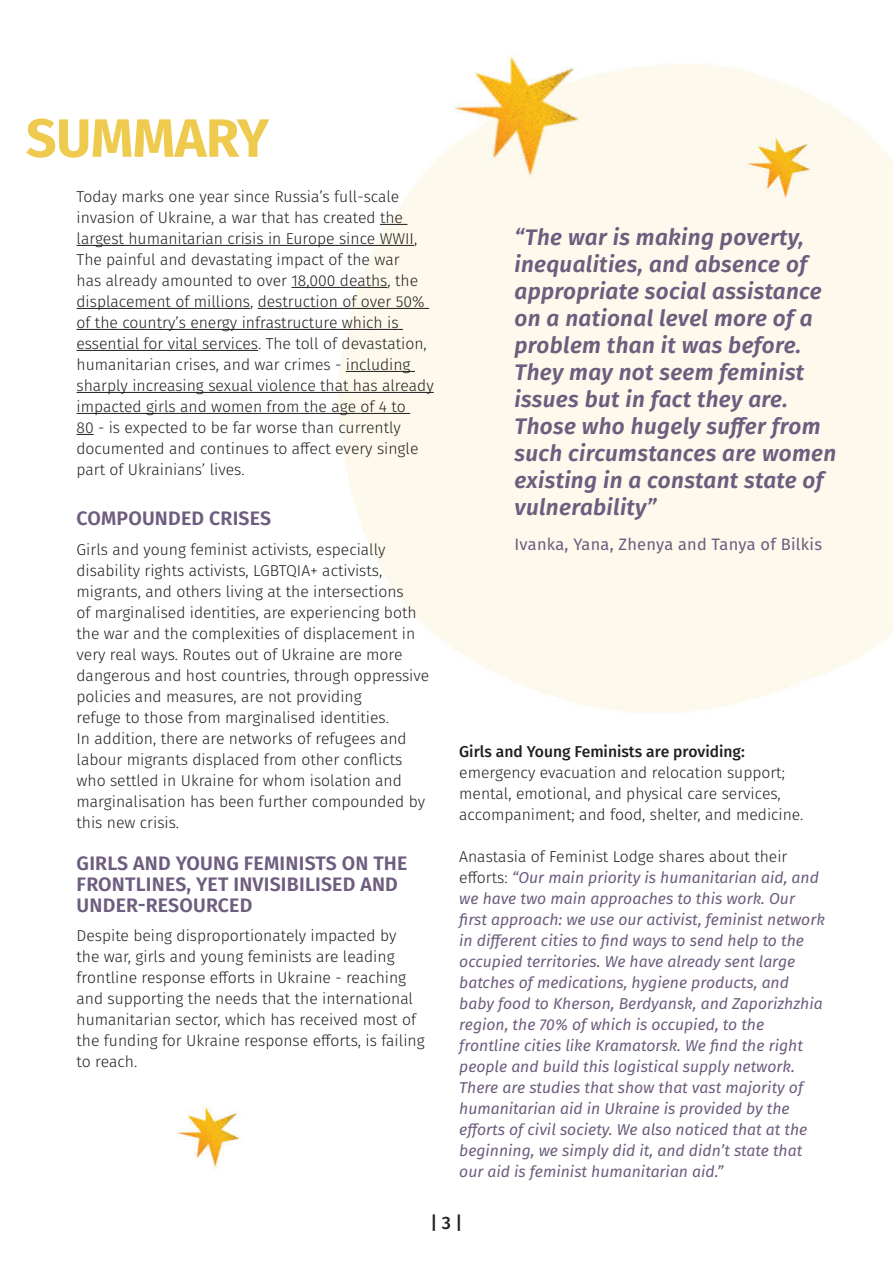
<style>
.page{position:relative;width:893px;height:1263px;background:#fff}
.page>*{position:absolute;margin:0;border:0;box-sizing:border-box;transform-origin:0 0}
._4__Headline__main_5{font:700 54px "Fira Sans";letter-spacing:-.01em;color:#eeca4e}
._5__Pull_Quote__15pt{font:italic 600 22.5px/27px "Fira Sans";letter-spacing:.015em;color:#6d5d7e}
._4__SUB-HEADLINE__16{font:600 19.5px/21px "Fira Sans";letter-spacing:.01em;color:#6d5d7e}
.t1{font:500 18px "Fira Sans";color:#231f20}
._5__Pull_Quote__15pt-2{font:16.5px "Fira Sans";letter-spacing:.015em;color:#6d5d7e}
._1__Body_Text__main{font:300 15.75px/21px "Fira Sans";color:#231f20}
._1__Body_Text__main-2{font:italic 15.75px/21px "Fira Sans";color:#6d5d7e}
.s1{font-weight:500}
.s2{font-weight:300;font-style:normal;color:#231f20}
</style>
<div class="page">
<img style="left:76px;top:54px;width:817px;height:1116px">
<svg style="left:380px;top:224px;width:27px;height:1px"></svg>
<hr style="left:77px;top:245px;width:337px;height:1px;background:#231f20">
<hr style="left:291px;top:287px;width:96px;height:1px;background:#231f20">
<hr style="left:77px;top:308px;width:173px;height:1px;background:#231f20">
<hr style="left:258px;top:308px;width:171px;height:1px;background:#231f20">
<hr style="left:77px;top:329px;width:326px;height:1px;background:#231f20">
<hr style="left:77px;top:350px;width:181px;height:1px;background:#231f20">
<hr style="left:346px;top:371px;width:69px;height:1px;background:#231f20">
<hr style="left:77px;top:392px;width:357px;height:1px;background:#231f20">
<hr style="left:77px;top:413px;width:333px;height:1px;background:#231f20">
<svg style="left:77px;top:434px;width:17px;height:1px"></svg>
<p class="_4__Headline__main_5" style="left:26px;top:93px;width:245px">SUMMARY</p>
<p class="_1__Body_Text__main" style="left:77px;top:186px;width:359px">Today marks one year since Russia’s full-scale invasion of Ukraine, a war that has created the largest humanitarian crisis in Europe since WWII, The painful and devastating impact of the war<br>has already amounted to over 18,000 deaths, the displacement of millions, destruction of over 50% of the country’s energy infrastructure which is essential for vital services. The toll of devastation, humanitarian crises, and war crimes - including sharply increasing sexual violence that has already impacted girls and women from the age of 4 to<br>80 - is expected to be far worse than currently documented and continues to affect every single part of Ukrainians’ lives.</p>
<p class="_4__SUB-HEADLINE__16" style="left:77px;top:507px;width:196px">COMPOUNDED CRISES</p>
<p class="_1__Body_Text__main" style="left:77px;top:539px;width:354px">Girls and young feminist activists, especially disability rights activists, LGBTQIA+ activists, migrants, and others living at the intersections<br>of marginalised identities, are experiencing both the war and the complexities of displacement in very real ways. Routes out of Ukraine are more dangerous and host countries, through oppressive policies and measures, are not providing<br>refuge to those from marginalised identities.<br>In addition, there are networks of refugees and labour migrants displaced from other conflicts who settled in Ukraine for whom isolation and marginalisation has been further compounded by this new crisis.</p>
<p class="_4__SUB-HEADLINE__16" style="left:77px;top:851px;width:332px">GIRLS AND YOUNG FEMINISTS ON THE<br>FRONTLINES, YET INVISIBILISED AND<br>UNDER-RESOURCED</p>
<p class="_1__Body_Text__main" style="left:77px;top:925px;width:350px">Despite being disproportionately impacted by<br>the war, girls and young feminists are leading frontline response efforts in Ukraine - reaching and supporting the needs that the international humanitarian sector, which has received most of the funding for Ukraine response efforts, is failing to reach.</p>
<p class="_5__Pull_Quote__15pt" style="left:514px;top:222px;width:323px">“The war is making poverty, inequalities, and absence of appropriate social assistance on a national level more of a problem than it was before.<br>They may not seem feminist issues but in fact they are.<br>Those who hugely suffer from such circumstances are women existing in a constant state of vulnerability”</p>
<p class="_5__Pull_Quote__15pt-2" style="left:514px;top:532px;width:309px">Ivanka, Yana, Zhenya and Tanya of Bilkis</p>
<p class="_1__Body_Text__main" style="left:459px;top:741px;width:346px"><span class="s1">Girls and Young Feminists are providing: </span>emergency evacuation and relocation support; mental, emotional, and physical care services, accompaniment; and food, shelter, and medicine.</p>
<p class="_1__Body_Text__main-2" style="left:459px;top:846px;width:367px"><span class="s2">Anastasia of Feminist Lodge shares about their efforts:</span> “Our main priority is humanitarian aid, and we have two main approaches to this work. Our first approach: we use our activist, feminist network in different cities to find ways to send help to the occupied territories. We have already sent large batches of medications, hygiene products, and baby food to Kherson, Berdyansk, and Zaporizhzhia region, the 70% of which is occupied, to the frontline cities like Kramatorsk. We find the right people and build this logistical supply network.<br>There are studies that show that vast majority of humanitarian aid in Ukraine is provided by the efforts of civil society. We also noticed that at the beginning, we simply did it, and didn’t state that our aid is feminist humanitarian aid.”</p>
<p class="t1" style="left:430px;top:1208px;width:34px">| 3 |</p>
</div>
